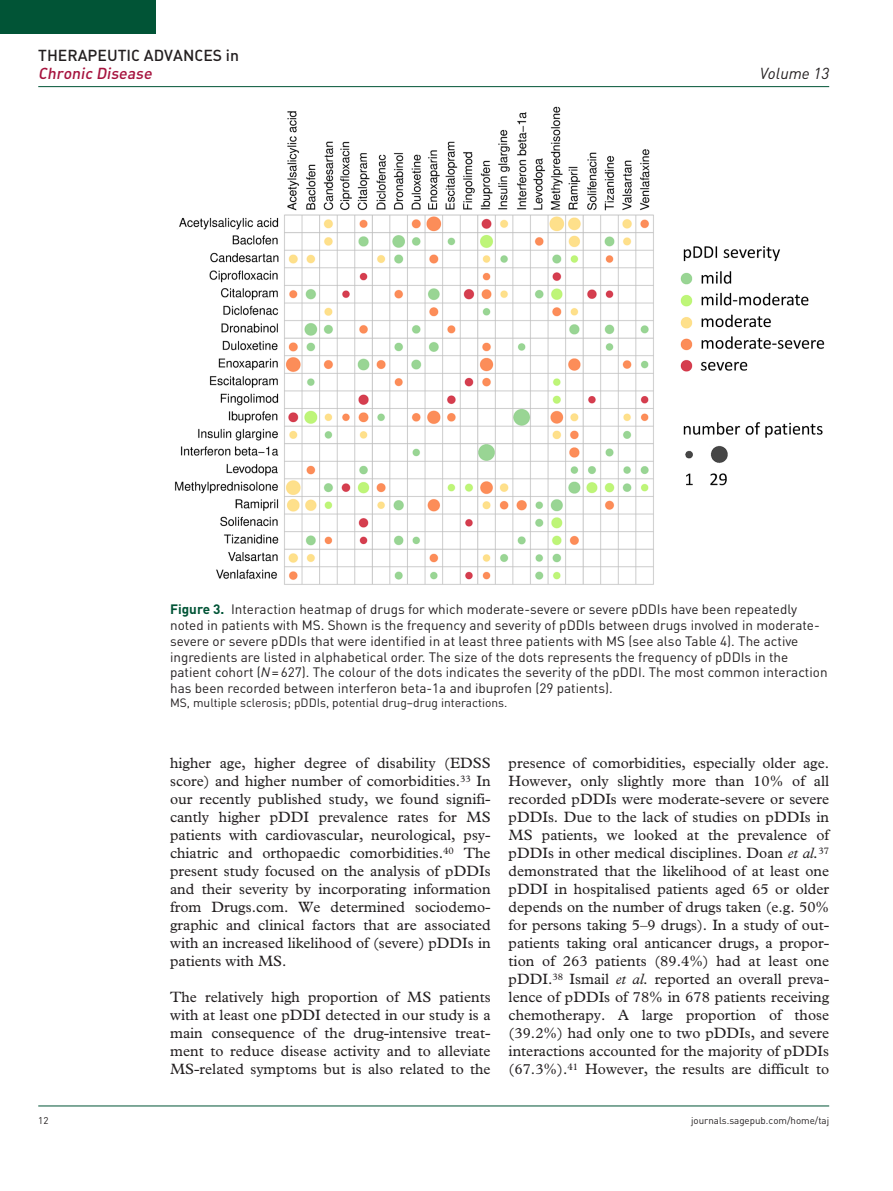
<style>
.page{position:relative;width:893px;height:1191px;background:#fff}
.page>*{position:absolute;margin:0;border:0;box-sizing:border-box;transform-origin:0 0}
.t1{font:15.75px "DIN Medium Alternate";color:#231f20}
.t2{font:italic 15.75px "DIN Medium Alternate";color:#a6133e}
.t3{font:italic 15.75px "DIN";color:#231f20}
.t4{font:15px/18px "Plantin Std";color:#231f20;text-align:justify}
.t5{font:13.5px/15.8px "DIN";color:#231f20}
.t6{font:12px "DIN";color:#231f20}
.t7{font:9.75px "DIN";color:#231f20}
.s1{font-weight:700;color:#015436}
.s2{font-style:italic}
</style>
<div class="page">
<hr style="left:38px;top:86px;width:791px;height:1px;background:#015436">
<hr style="left:38px;top:1105px;width:791px;height:1px;background:#015436">
<div style="left:0;top:0;width:155px;height:34px;background:#015436"></div>
<img style="left:174px;top:106px;width:651px;height:479px">
<p class="t1" style="left:38px;top:45px;width:202px">THERAPEUTIC ADVANCES IN</p>
<p class="t2" style="left:38px;top:63px;width:118px">Chronic Disease</p>
<p class="t3" style="left:760px;top:63px;width:71px">Volume 13</p>
<p class="t5" style="left:170px;top:601px;width:659px"><span class="s1">Figure 3.</span> Interaction heatmap of drugs for which moderate-severe or severe pDDIs have been repeatedly noted in patients with MS. Shown is the frequency and severity of pDDIs between drugs involved in moderate&shy;severe or severe pDDIs that were identified in at least three patients with MS (see also Table 4). The active ingredients are listed in alphabetical order. The size of the dots represents the frequency of pDDIs in the patient cohort (<span class="s2">N</span>=627). The colour of the dots indicates the severity of the pDDI. The most common interaction has been recorded between interferon beta-1a and ibuprofen (29 patients).</p>
<p class="t6" style="left:170px;top:695px;width:339px">MS, multiple sclerosis; pDDIs, potential drug–drug interactions.</p>
<p class="t4" style="left:170px;top:754px;width:322px">higher age, higher degree of disability (EDSS score) and higher number of comorbidities.<sup>33</sup> In our recently published study, we found signifi&shy;cantly higher pDDI prevalence rates for MS patients with cardiovascular, neurological, psy&shy;chiatric and orthopaedic comorbidities.<sup>40</sup> The present study focused on the analysis of pDDIs and their severity by incorporating information from Drugs.com. We determined sociodemo&shy;graphic and clinical factors that are associated with an increased likelihood of (severe) pDDIs in patients with MS.</p>
<p class="t4" style="left:170px;top:988px;width:322px">The relatively high proportion of MS patients with at least one pDDI detected in our study is a main consequence of the drug-intensive treat&shy;ment to reduce disease activity and to alleviate MS-related symptoms but is also related to the</p>
<p class="t4" style="left:509px;top:754px;width:322px">presence of comorbidities, especially older age.<br>However, only slightly more than 10% of all recorded pDDIs were moderate-severe or severe pDDIs. Due to the lack of studies on pDDIs in MS patients, we looked at the prevalence of pDDIs in other medical disciplines. Doan <span class="s2">et al.</span><sup>37 </sup>demonstrated that the likelihood of at least one pDDI in hospitalised patients aged 65 or older depends on the number of drugs taken (e.g. 50% for persons taking 5–9 drugs). In a study of out&shy;patients taking oral anticancer drugs, a propor&shy;tion of 263 patients (89.4%) had at least one pDDI.<sup>38</sup> Ismail <span class="s2">et al.</span> reported an overall preva&shy;lence of pDDIs of 78% in 678 patients receiving chemotherapy. A large proportion of those (39.2%) had only one to two pDDIs, and severe interactions accounted for the majority of pDDIs (67.3%).<sup>41</sup> However, the results are difficult to</p>
<p class="t7" style="left:38px;top:1114px;width:12px">12</p>
<p class="t7" style="left:691px;top:1114px;width:140px">journals.sagepub.com/home/taj</p>
</div>
